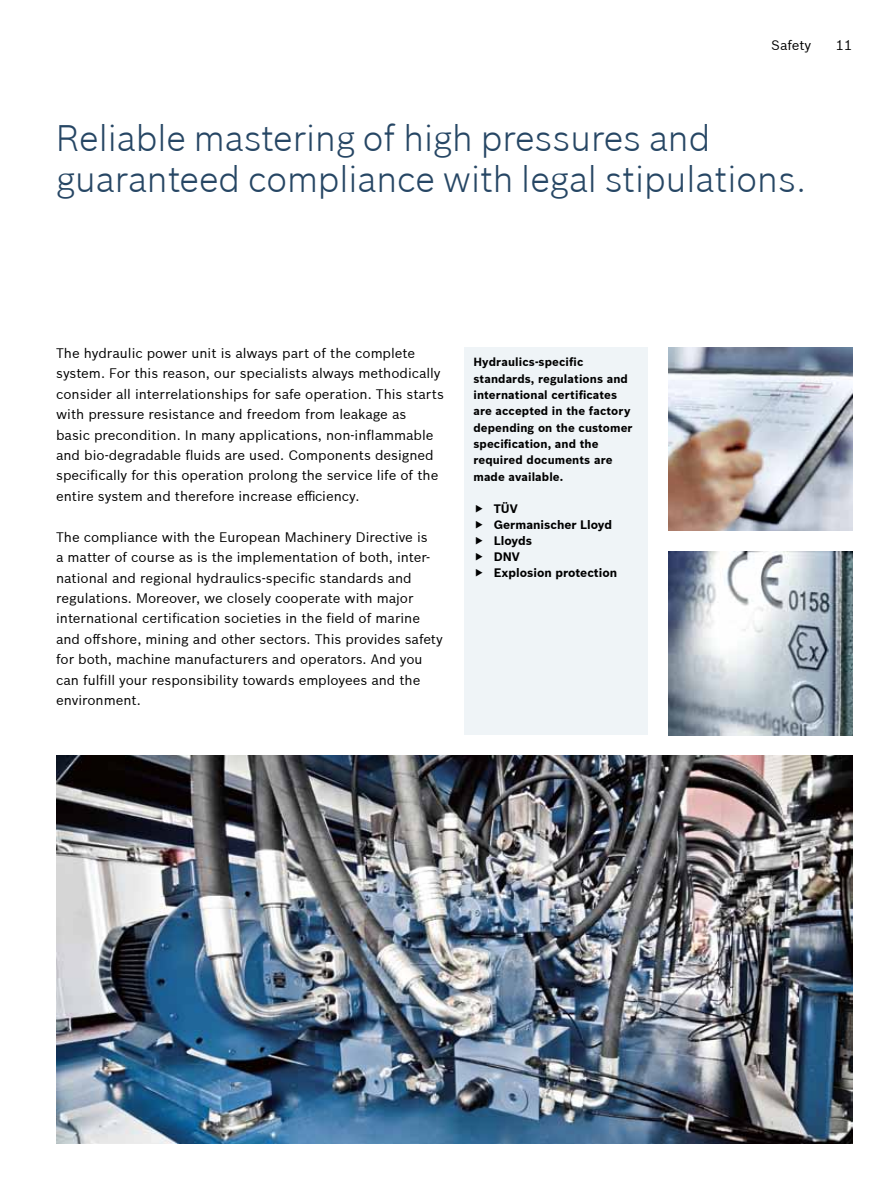
<style>
.page{position:relative;width:893px;height:1191px;background:#fff}
.page>*{position:absolute;margin:0;border:0;box-sizing:border-box;transform-origin:0 0}
.t1{font:300 36px/40.8px "Bosch Sans";color:#264664}
.t2{font:13.5px/20.4px "Bosch Sans";color:#000}
.t3{font:700 12px/15.9px "Bosch Sans";color:#000}
.t4{font:700 11.55px/16.4px "Bosch Sans";letter-spacing:.01em;color:#000}
</style>
<div class="page">
<div style="left:464px;top:347px;width:184px;height:388px;background:#eff4f7"></div>
<img style="left:668px;top:347px;width:184px;height:184px">
<img style="left:56px;top:755px;width:796px;height:388px">
<img style="left:668px;top:551px;width:184px;height:184px">
<p class="t2" style="left:771px;top:34px;width:42px">Safety</p>
<p class="t2" style="left:836px;top:34px;width:18px">11</p>
<h1 class="t1" style="left:56px;top:116px;width:752px">Reliable mastering of high pressures and guaranteed compliance with legal stipulations.</h1>
<p class="t2" style="left:56px;top:342px;width:389px">The hydraulic power unit is always part of the complete system. For this reason, our specialists always methodically consider all interrelationships for safe operation. This starts with pressure resistance and freedom from leakage as<br>basic precondition. In many applications, non-inflammable and bio-degradable fluids are used. Components designed specifically for this operation prolong the service life of the entire system and therefore increase efficiency.</p>
<p class="t2" style="left:56px;top:525px;width:388px">The compliance with the European Machinery Directive is<br>a matter of course as is the implementation of both, inter&shy;national and regional hydraulics-specific standards and regulations. Moreover, we closely cooperate with major international certification societies in the field of marine and offshore, mining and other sectors. This provides safety for both, machine manufacturers and operators. And you can fulfill your responsibility towards employees and the environment.</p>
<p class="t4" style="left:473px;top:353px;width:161px">Hydraulics-specific standards, regulations and international certificates are accepted in the factory depending on the customer specification, and the required documents are made available.</p>
<p class="t3" style="left:494px;top:500px;width:125px">TÜV<br>Germanischer Lloyd<br>Lloyds<br>DNV<br>Explosion protection</p>
</div>
